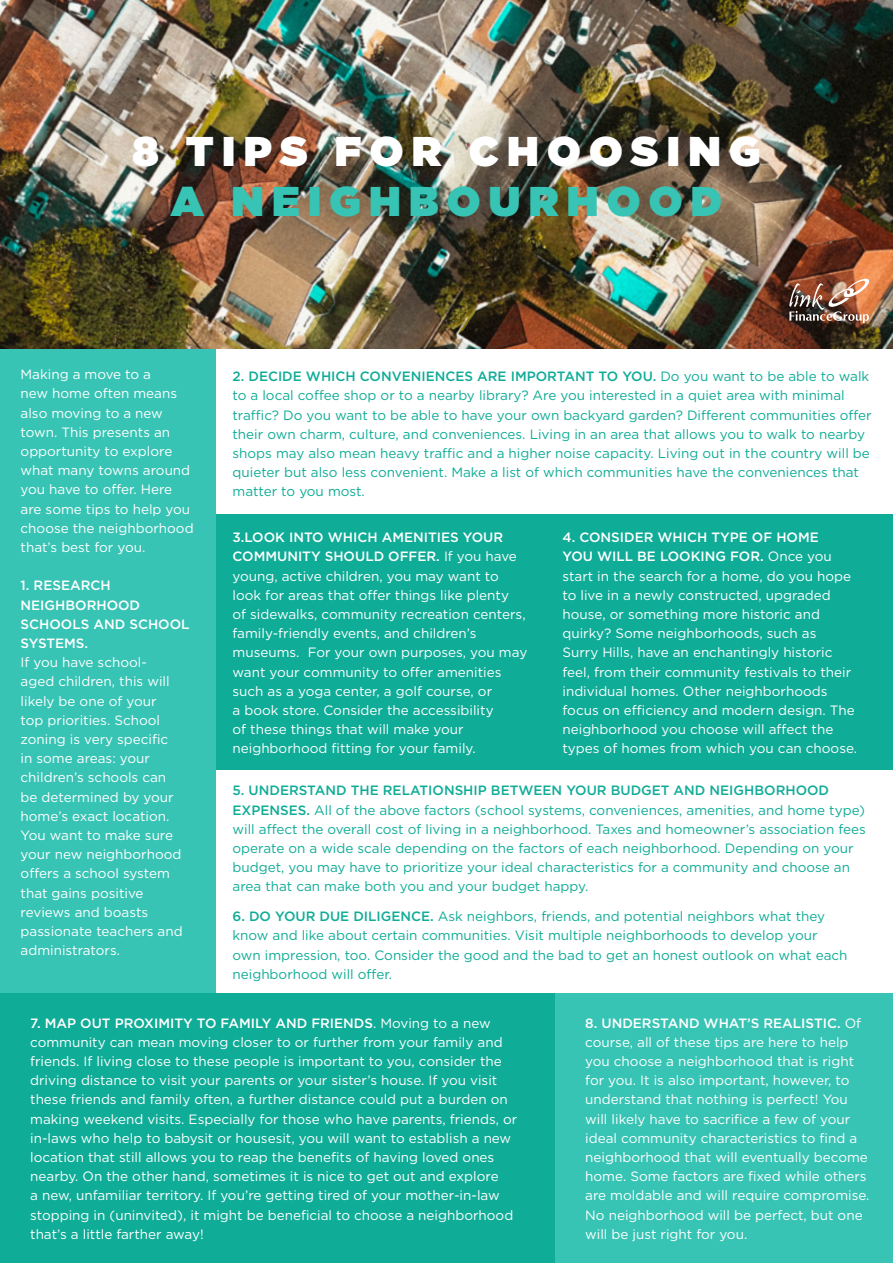
<style>
.page{position:relative;width:893px;height:1263px;background:#fff}
.page>*{position:absolute;margin:0;border:0;box-sizing:border-box;transform-origin:0 0}
.t1{font:900 41.55px "Gotham";letter-spacing:.2em;color:#fff}
.t2{font:900 41.55px "Gotham";letter-spacing:.2em;color:#37c4b4}
.t3{font:13.5px/19.2px "Gotham";color:#fff}
.t4{font:13.5px/19.2px "Gotham";color:#0fac97}
.t5{font:500 13.5px/19.2px "Gotham";color:#fff}
.s1{font-weight:500}
</style>
<div class="page">
<img style="left:0;top:0;width:893px;height:349px">
<div style="left:215px;top:514px;width:678px;height:255px;background:#0fac97"></div>
<div style="left:0;top:349px;width:215px;height:654px;background:#37c4b4"></div>
<img style="left:789px;top:279px;width:81px;height:44px">
<div style="left:0;top:993px;width:555px;height:270px;background:#0fac97"></div>
<div style="left:555px;top:993px;width:338px;height:270px;background:#37c4b4"></div>
<h1 class="t1" style="left:133px;top:122px;width:629px">8 TIPS FOR CHOOSING</h1>
<h1 class="t2" style="left:171px;top:171px;width:552px">A NEIGHBOURHOOD</h1>
<p class="t3" style="left:21px;top:365px;width:175px">Making a move to a<br>new home often means also moving to a new town. This presents an opportunity to explore what many towns around you have to offer. Here are some tips to help you choose the neighborhood that’s best for you.</p>
<p class="t5" style="left:21px;top:576px;width:170px">1. RESEARCH<br>NEIGHBORHOOD<br>SCHOOLS AND SCHOOL<br>SYSTEMS.</p>
<p class="t3" style="left:21px;top:652px;width:164px">If you have school&shy;aged children, this will likely be one of your top priorities. School zoning is very specific in some areas: your children’s schools can be determined by your home’s exact location.<br>You want to make sure your new neighborhood offers a school system that gains positive reviews and boasts passionate teachers and administrators.</p>
<p class="t4" style="left:232px;top:367px;width:641px"><span class="s1">2. DECIDE WHICH CONVENIENCES ARE IMPORTANT TO YOU.</span> Do you want to be able to walk to a local coffee shop or to a nearby library? Are you interested in a quiet area with minimal traffic? Do you want to be able to have your own backyard garden? Different communities offer their own charm, culture, and conveniences. Living in an area that allows you to walk to nearby shops may also mean heavy traffic and a higher noise capacity. Living out in the country will be quieter but also less convenient. Make a list of which communities have the conveniences that matter to you most.</p>
<p class="t3" style="left:562px;top:528px;width:296px"><span class="s1">4. CONSIDER WHICH TYPE OF HOME<br>YOU WILL BE LOOKING FOR.</span> Once you start in the search for a home, do you hope to live in a newly constructed, upgraded house, or something more historic and quirky? Some neighborhoods, such as<br>Surry Hills, have an enchantingly historic feel, from their community festivals to their individual homes. Other neighborhoods focus on efficiency and modern design. The neighborhood you choose will affect the types of homes from which you can choose.</p>
<p class="t3" style="left:232px;top:528px;width:296px"><span class="s1">3.LOOK INTO WHICH AMENITIES YOUR COMMUNITY SHOULD OFFER.</span> If you have young, active children, you may want to look for areas that offer things like plenty<br>of sidewalks, community recreation centers, family-friendly events, and children’s museums. For your own purposes, you may want your community to offer amenities such as a yoga center, a golf course, or<br>a book store. Consider the accessibility<br>of these things that will make your neighborhood fitting for your family.</p>
<p class="t4" style="left:233px;top:781px;width:635px"><span class="s1">5. UNDERSTAND THE RELATIONSHIP BETWEEN YOUR BUDGET AND NEIGHBORHOOD EXPENSES.</span> All of the above factors (school systems, conveniences, amenities, and home type) will affect the overall cost of living in a neighborhood. Taxes and homeowner’s association fees operate on a wide scale depending on the factors of each neighborhood. Depending on your budget, you may have to prioritize your ideal characteristics for a community and choose an area that can make both you and your budget happy.</p>
<p class="t4" style="left:232px;top:906px;width:616px"><span class="s1">6. DO YOUR DUE DILIGENCE.</span> Ask neighbors, friends, and potential neighbors what they know and like about certain communities. Visit multiple neighborhoods to develop your own impression, too. Consider the good and the bad to get an honest outlook on what each neighborhood will offer.</p>
<p class="t3" style="left:30px;top:1013px;width:489px"><span class="s1">7. MAP OUT PROXIMITY TO FAMILY AND FRIENDS</span>. Moving to a new community can mean moving closer to or further from your family and friends. If living close to these people is important to you, consider the driving distance to visit your parents or your sister’s house. If you visit these friends and family often, a further distance could put a burden on making weekend visits. Especially for those who have parents, friends, or in-laws who help to babysit or housesit, you will want to establish a new location that still allows you to reap the benefits of having loved ones nearby. On the other hand, sometimes it is nice to get out and explore<br>a new, unfamiliar territory. If you’re getting tired of your mother-in-law stopping in (uninvited), it might be beneficial to choose a neighborhood that’s a little farther away!</p>
<p class="t3" style="left:585px;top:1013px;width:286px"><span class="s1">8. UNDERSTAND WHAT’S REALISTIC.</span> Of course, all of these tips are here to help you choose a neighborhood that is right for you. It is also important, however, to understand that nothing is perfect! You will likely have to sacrifice a few of your ideal community characteristics to find a neighborhood that will eventually become home. Some factors are fixed while others are moldable and will require compromise.<br>No neighborhood will be perfect, but one will be just right for you.</p>
</div>
